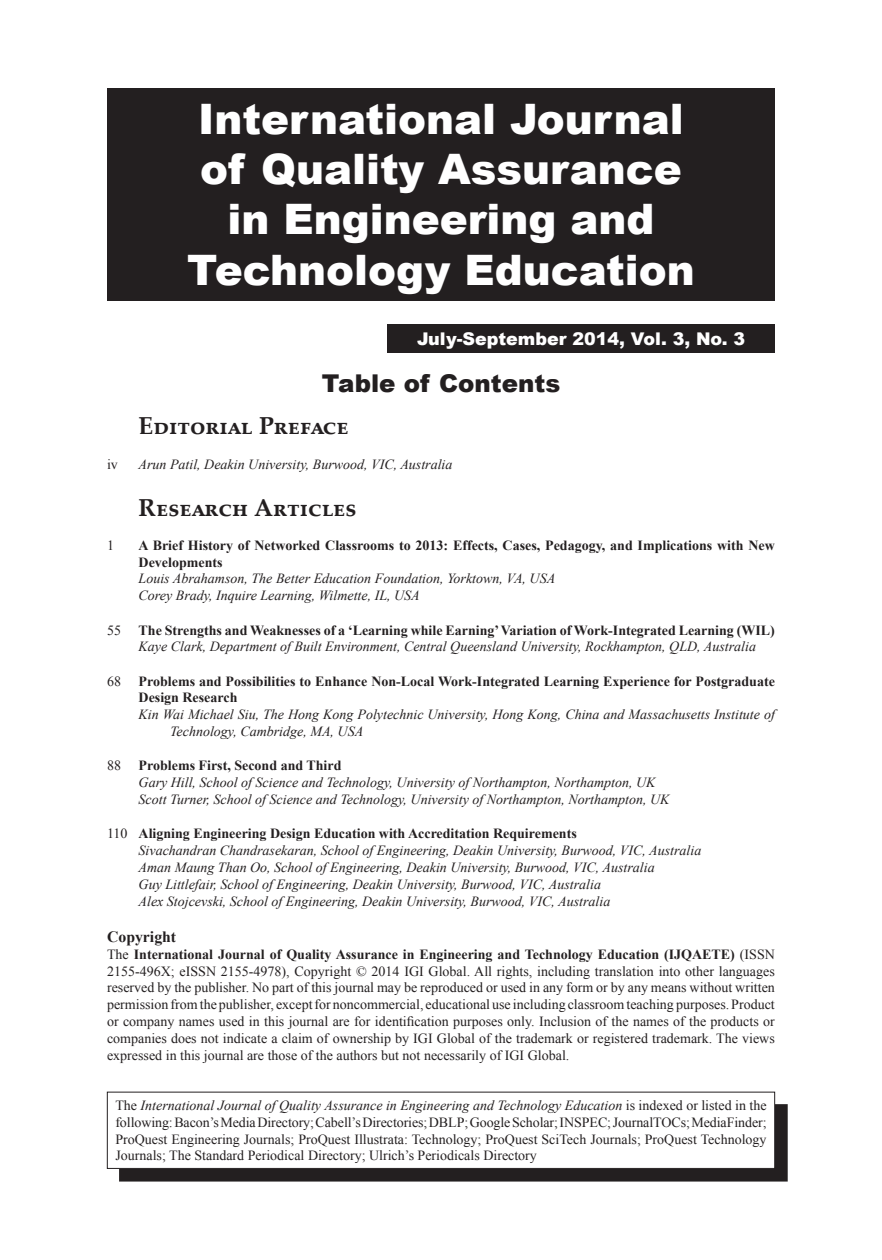
<style>
.page{position:relative;width:882px;height:1260px;background:#fff}
.page>*{position:absolute;margin:0;border:0;box-sizing:border-box;transform-origin:0 0}
.TocJournalTitle{font:900 42px/50.4px "Arial";color:#fff;text-align:center}
.Heading_medium{font:700 24.5px "Palatino Linotype";color:#231f20}
.t1{font:900 24.5px "Arial";color:#231f20}
.TocIssueInfo{font:900 17.5px "Arial";color:#fff}
.CopyrightHeading_med{font:700 15.75px "Times New Roman";color:#231f20}
.Affiliate_medium{font:italic 14px/16.8px "Times New Roman";color:#231f20}
.Copyright_medium{font:14px/16.8px "Times New Roman";color:#231f20;text-align:justify}
.ArticleTitle_medium{font:700 14px/16.8px "Times New Roman";color:#231f20}
.Index_medium{font:14px/16.8px "Times New Roman";color:#231f20;text-align:justify}
.ArticleTitle_medium-2{font:italic 14px "Times New Roman";color:#231f20}
.ArticleTitle_medium-3{font:14px "Times New Roman";color:#231f20}
.s1{font-weight:400}
.s2{font-weight:700}
.s3{font-style:italic}
</style>
<div class="page">
<div style="left:119px;top:1104px;width:668px;height:77px;background:#231f20"></div>
<div style="left:107px;top:1092px;width:668px;height:76px;background:#fff"></div>
<div style="left:107px;top:1092px;width:668px;height:77px;border:1px solid #231f20"></div>
<div style="left:387px;top:324px;width:388px;height:29px;background:#231f20"></div>
<div style="left:107px;top:88px;width:668px;height:213px;background:#231f20"></div>
<p class="TocJournalTitle" style="left:187px;top:92px;width:509px">International Journal of Quality Assurance in Engineering and<br>Technology Education</p>
<p class="TocIssueInfo" style="left:417px;top:326px;width:330px">July-September 2014, Vol. 3, No. 3</p>
<p class="t1" style="left:322px;top:365px;width:240px">Table of Contents</p>
<p class="Heading_medium" style="left:139px;top:409px;width:212px">Editorial Preface</p>
<p class="ArticleTitle_medium-3" style="left:107px;top:455px;width:12px">iv</p>
<p class="ArticleTitle_medium-2" style="left:139px;top:454px;width:315px">Arun Patil, Deakin University, Burwood, VIC, Australia</p>
<p class="Heading_medium" style="left:139px;top:490px;width:219px">Research Articles</p>
<p class="ArticleTitle_medium-3" style="left:107px;top:536px;width:8px">1</p>
<p class="ArticleTitle_medium" style="left:139px;top:536px;width:638px">A Brief History of Networked Classrooms to 2013: Effects, Cases, Pedagogy, and Implications with New<br>Developments</p>
<p class="Affiliate_medium" style="left:139px;top:570px;width:418px">Louis Abrahamson, The Better Education Foundation, Yorktown, VA, USA</p>
<p class="Affiliate_medium" style="left:139px;top:587px;width:283px">Corey Brady, Inquire Learning, Wilmette, IL, USA</p>
<p class="ArticleTitle_medium-3" style="left:107px;top:620px;width:15px">55</p>
<p class="ArticleTitle_medium" style="left:139px;top:621px;width:638px">The Strengths and Weaknesses of a ‘Learning while Earning’ Variation of Work-Integrated Learning (WIL)</p>
<p class="Affiliate_medium" style="left:139px;top:638px;width:619px">Kaye Clark, Department of Built Environment, Central Queensland University, Rockhampton, QLD, Australia</p>
<p class="ArticleTitle_medium-3" style="left:107px;top:672px;width:15px">68</p>
<p class="ArticleTitle_medium" style="left:139px;top:672px;width:638px">Problems and Possibilities to Enhance Non-Local Work-Integrated Learning Experience for Postgraduate<br>Design Research</p>
<p class="Affiliate_medium" style="left:170px;top:706px;width:606px;text-indent:-32px">Kin Wai Michael Siu, The Hong Kong Polytechnic University, Hong Kong, China and Massachusetts Institute of<br>Technology, Cambridge, MA, USA</p>
<p class="ArticleTitle_medium-3" style="left:107px;top:756px;width:15px">88</p>
<p class="ArticleTitle_medium" style="left:139px;top:757px;width:204px">Problems First, Second and Third</p>
<p class="Affiliate_medium" style="left:139px;top:774px;width:519px">Gary Hill, School of Science and Technology, University of Northampton, Northampton, UK</p>
<p class="Affiliate_medium" style="left:139px;top:791px;width:533px">Scott Turner, School of Science and Technology, University of Northampton, Northampton, UK</p>
<p class="ArticleTitle_medium" style="left:107px;top:825px;width:471px"><span class="s1">110</span> Aligning Engineering Design Education with Accreditation Requirements</p>
<p class="Affiliate_medium" style="left:139px;top:842px;width:564px">Sivachandran Chandrasekaran, School of Engineering, Deakin University, Burwood, VIC, Australia</p>
<p class="Affiliate_medium" style="left:139px;top:858px;width:518px">Aman Maung Than Oo, School of Engineering, Deakin University, Burwood, VIC, Australia</p>
<p class="Affiliate_medium" style="left:139px;top:875px;width:464px">Guy Littlefair, School of Engineering, Deakin University, Burwood, VIC, Australia</p>
<p class="Affiliate_medium" style="left:139px;top:892px;width:473px">Alex Stojcevski, School of Engineering, Deakin University, Burwood, VIC, Australia</p>
<p class="CopyrightHeading_med" style="left:107px;top:926px;width:71px">Copyright</p>
<p class="Copyright_medium" style="left:107px;top:946px;width:669px">The <span class="s2">International Journal of Quality Assurance in Engineering and Technology Education (IJQAETE)</span> (ISSN 2155-496X; eISSN 2155-4978), Copyright © 2014 IGI Global. All rights, including translation into other languages reserved by the publisher. No part of this journal may be reproduced or used in any form or by any means without written permission from the publisher, except for noncommercial, educational use including classroom teaching purposes. Product or company names used in this journal are for identification purposes only. Inclusion of the names of the products or companies does not indicate a claim of ownership by IGI Global of the trademark or registered trademark. The views expressed in this journal are those of the authors but not necessarily of IGI Global.</p>
<p class="Index_medium" style="left:115px;top:1097px;width:653px">The <span class="s3">International Journal of Quality Assurance in Engineering and Technology Education</span> is indexed or listed in the following: Bacon’s Media Directory; Cabell’s Directories; DBLP; Google Scholar; INSPEC; JournalTOCs; MediaFinder; ProQuest Engineering Journals; ProQuest Illustrata: Technology; ProQuest SciTech Journals; ProQuest Technology Journals; The Standard Periodical Directory; Ulrich’s Periodicals Directory</p>
</div>
